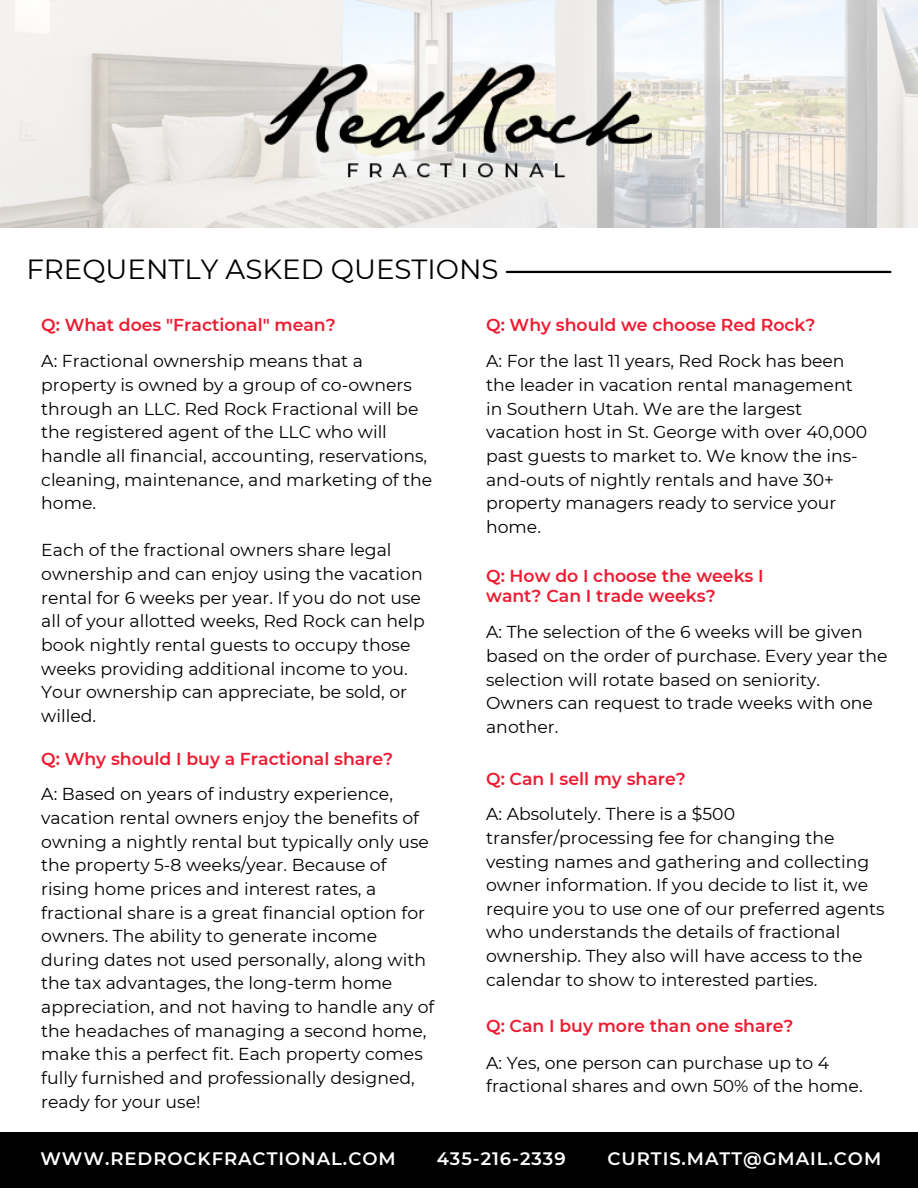
<style>
.page{position:relative;width:918px;height:1188px;background:#fff}
.page>*{position:absolute;margin:0;border:0;box-sizing:border-box;transform-origin:0 0}
.t1{font:27.75px "Montserrat";color:#000}
.t2{font:600 18px "Montserrat";letter-spacing:.055em;color:#fff}
.t3{font:17.25px/23.7px "Montserrat";color:#000}
.t4{font:600 17.25px/20.2px "Montserrat";color:#ed1b31}
</style>
<div class="page">
<img style="left:0;top:0;width:918px;height:227px">
<hr style="left:507px;top:271px;width:383px;height:2px;background:#000">
<img style="left:265px;top:64px;width:388px;height:118px">
<div style="left:0;top:1132px;width:918px;height:56px;background:#000"></div>
<p class="t1" style="left:26px;top:252px;width:474px">FREQUENTLY ASKED QUESTIONS</p>
<p class="t4" style="left:41px;top:315px;width:296px">Q: What does "Fractional" mean?</p>
<p class="t3" style="left:41px;top:349px;width:393px">A: Fractional ownership means that a property is owned by a group of co-owners through an LLC. Red Rock Fractional will be the registered agent of the LLC who will handle all financial, accounting, reservations, cleaning, maintenance, and marketing of the home.</p>
<p class="t3" style="left:41px;top:538px;width:385px">Each of the fractional owners share legal ownership and can enjoy using the vacation rental for 6 weeks per year. If you do not use all of your allotted weeks, Red Rock can help book nightly rental guests to occupy those weeks providing additional income to you.<br>Your ownership can appreciate, be sold, or willed.</p>
<p class="t4" style="left:486px;top:315px;width:331px">Q: Why should we choose Red Rock?</p>
<p class="t3" style="left:486px;top:349px;width:383px">A: For the last 11 years, Red Rock has been the leader in vacation rental management in Southern Utah. We are the largest vacation host in St. George with over 40,000 past guests to market to. We know the ins&shy;and-outs of nightly rentals and have 30+ property managers ready to service your home.</p>
<p class="t4" style="left:486px;top:565px;width:279px">Q: How do I choose the weeks I want? Can I trade weeks?</p>
<p class="t3" style="left:486px;top:620px;width:403px">A: The selection of the 6 weeks will be given based on the order of purchase. Every year the selection will rotate based on seniority.<br>Owners can request to trade weeks with one another.</p>
<p class="t4" style="left:41px;top:748px;width:353px">Q: Why should I buy a Fractional share?</p>
<p class="t3" style="left:41px;top:782px;width:395px">A: Based on years of industry experience, vacation rental owners enjoy the benefits of owning a nightly rental but typically only use the property 5-8 weeks/year. Because of rising home prices and interest rates, a fractional share is a great financial option for owners. The ability to generate income during dates not used personally, along with the tax advantages, the long-term home appreciation, and not having to handle any of the headaches of managing a second home, make this a perfect fit. Each property comes fully furnished and professionally designed, ready for your use!</p>
<p class="t4" style="left:486px;top:768px;width:201px">Q: Can I sell my share?</p>
<p class="t3" style="left:486px;top:802px;width:400px">A: Absolutely. There is a $500 transfer/processing fee for changing the vesting names and gathering and collecting owner information. If you decide to list it, we require you to use one of our preferred agents who understands the details of fractional ownership. They also will have access to the calendar to show to interested parties.</p>
<p class="t4" style="left:486px;top:1016px;width:309px">Q: Can I buy more than one share?</p>
<p class="t3" style="left:486px;top:1051px;width:378px">A: Yes, one person can purchase up to 4 fractional shares and own 50% of the home.</p>
<p class="t2" style="left:40px;top:1147px;width:357px">WWW.REDROCKFRACTIONAL.COM</p>
<p class="t2" style="left:437px;top:1147px;width:130px">435-216-2339</p>
<p class="t2" style="left:608px;top:1147px;width:275px">CURTIS.MATT@GMAIL.COM</p>
</div>
